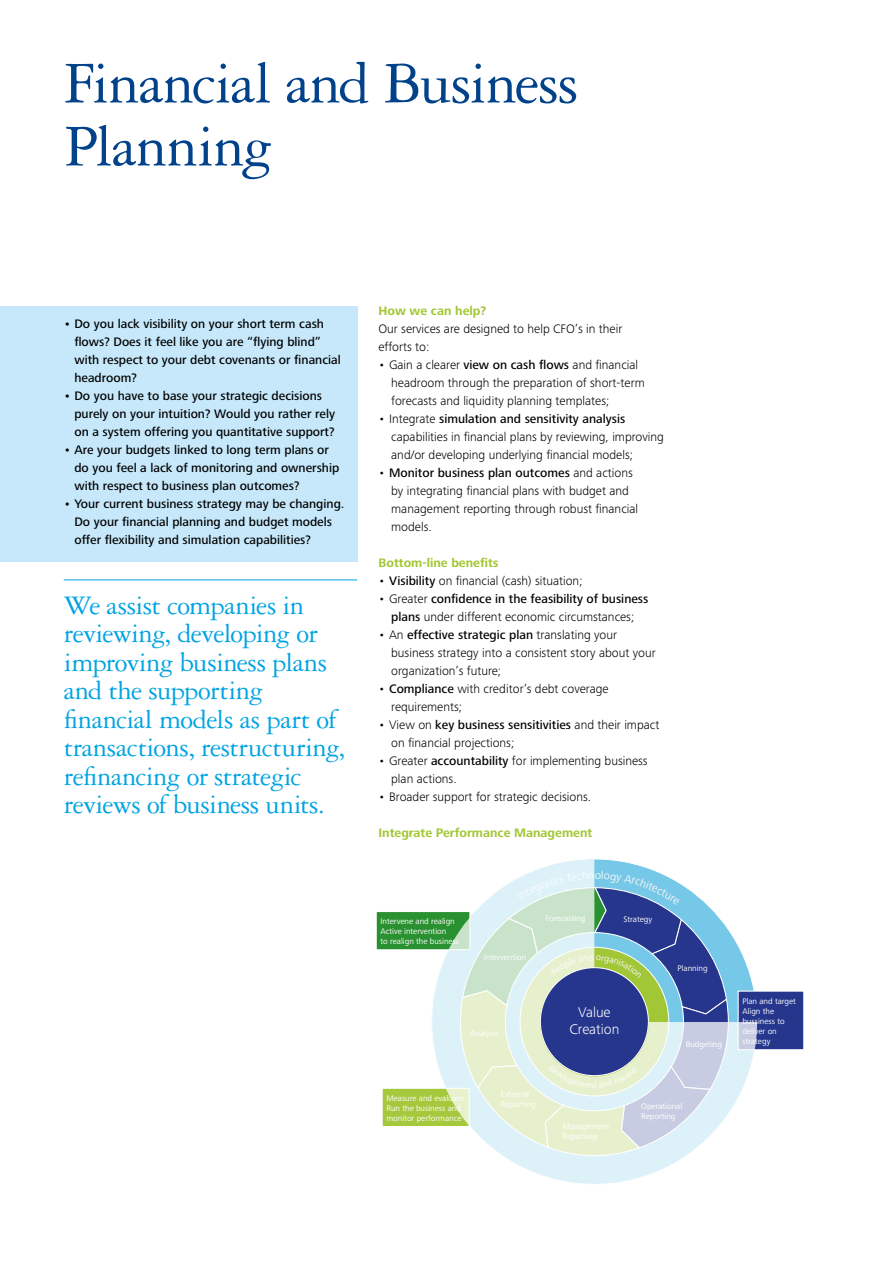
<style>
.page{position:relative;width:893px;height:1263px;background:#fff}
.page>*{position:absolute;margin:0;border:0;box-sizing:border-box;transform-origin:0 0}
.t1{font:63px/63px "Garamond 3 LT Std";letter-spacing:-.025em;color:#01428b}
.t2{font:28.5px/28.5px "Garamond 3 LT Std";letter-spacing:-.02em;color:#00a3e2}
.t3{font:300 14.55px/17.5px "Frutiger Next Pro";color:#fff;text-align:center}
.t4{font:300 12.75px/18px "Frutiger Next Pro";color:#000}
.t5{font:500 12.75px/18px "Frutiger Next Pro";color:#000}
.t6{font:700 12.75px "Frutiger Next Pro";color:#a2c632}
.t7{font:8.4px/10.1px "Frutiger Next Pro";color:#fff}
.s1{font-weight:500}
</style>
<div class="page">
<hr style="left:64px;top:580px;width:293px;height:1px;background:#00a3e2">
<div style="left:0;top:306px;width:357px;height:255px;background:#c6e8fa"></div>
<div style="left:738px;top:991px;width:66px;height:59px;background:#25368c"></div>
<div style="left:738px;top:990px;width:66px;height:60px;border:1px solid #fff"></div>
<div style="left:382px;top:1088px;width:87px;height:38px;background:#a5c83c"></div>
<div style="left:382px;top:1088px;width:88px;height:39px;border:1px solid #fff"></div>
<div style="left:376px;top:911px;width:94px;height:39px;background:#2a9131"></div>
<div style="left:376px;top:911px;width:94px;height:39px;border:1px solid #fff"></div>
<svg style="left:432px;top:859px;width:325px;height:325px"></svg>
<svg style="left:459px;top:871px;width:270px;height:286px;background:#adc1cb"></svg>
<h1 class="t1" style="left:64px;top:52px;width:516px">Financial and Business<br>Planning</h1>
<p class="t5" style="left:74px;top:315px;width:268px;text-indent:-11px">• Do you lack visibility on your short term cash flows? Does it feel like you are “flying blind” with respect to your debt covenants or financial headroom?</p>
<p class="t5" style="left:74px;top:387px;width:262px;text-indent:-11px">• Do you have to base your strategic decisions purely on your intuition? Would you rather rely on a system offering you quantitative support?</p>
<p class="t5" style="left:74px;top:441px;width:266px;text-indent:-11px">• Are your budgets linked to long term plans or do you feel a lack of monitoring and ownership with respect to business plan outcomes?</p>
<p class="t5" style="left:74px;top:495px;width:272px;text-indent:-11px">• Your current business strategy may be changing.<br>Do your financial planning and budget models offer flexibility and simulation capabilities?</p>
<h2 class="t2" style="left:64px;top:591px;width:283px">We assist companies in reviewing, developing or improving business plans and the supporting financial models as part of transactions, restructuring, refinancing or strategic reviews of business units.</h2>
<p class="t6" style="left:378px;top:303px;width:109px">How we can help?</p>
<p class="t4" style="left:378px;top:319px;width:245px">Our services are designed to help CFO’s in their efforts to:</p>
<p class="t4" style="left:391px;top:355px;width:255px;text-indent:-13px">• Gain a clearer <span class="s1">view on cash flows</span> and financial headroom through the preparation of short-term forecasts and liquidity planning templates;</p>
<p class="t4" style="left:391px;top:409px;width:274px;text-indent:-13px">• Integrate <span class="s1">simulation and sensitivity analysis </span>capabilities in financial plans by reviewing, improving and/or developing underlying financial models;</p>
<p class="t4" style="left:391px;top:463px;width:249px;text-indent:-13px">• <span class="s1">Monitor business plan outcomes</span> and actions by integrating financial plans with budget and management reporting through robust financial models.</p>
<p class="t6" style="left:378px;top:555px;width:122px">Bottom-line benefits</p>
<p class="t4" style="left:378px;top:571px;width:206px">• <span class="s1">Visibility</span> on financial (cash) situation;</p>
<p class="t4" style="left:378px;top:589px;width:272px;text-align:center">• Greater <span class="s1">confidence in the feasibility of business plans</span> under different economic circumstances;</p>
<p class="t4" style="left:391px;top:625px;width:266px;text-indent:-13px">• An <span class="s1">effective strategic plan</span> translating your business strategy into a consistent story about your organization’s future;</p>
<p class="t4" style="left:391px;top:679px;width:219px;text-indent:-13px">• <span class="s1">Compliance</span> with creditor’s debt coverage requirements;</p>
<p class="t4" style="left:391px;top:715px;width:270px;text-indent:-13px">• View on <span class="s1">key business sensitivities</span> and their impact on financial projections;</p>
<p class="t4" style="left:391px;top:751px;width:258px;text-indent:-13px">• Greater <span class="s1">accountability</span> for implementing business plan actions.</p>
<p class="t4" style="left:378px;top:787px;width:214px">• Broader support for strategic decisions.</p>
<p class="t6" style="left:378px;top:825px;width:215px">Integrate Performance Management</p>
<p class="t7" style="left:380px;top:916px;width:80px">Intervene and realign<br>Active intervention<br>to realign the business</p>
<p class="t7" style="left:484px;top:952px;width:44px">Intervention</p>
<p class="t7" style="left:545px;top:913px;width:42px">Forecasting</p>
<p class="t7" style="left:623px;top:914px;width:30px">Strategy</p>
<p class="t7" style="left:677px;top:963px;width:32px">Planning</p>
<p class="t7" style="left:470px;top:1028px;width:29px">Analysis</p>
<p class="t7" style="left:386px;top:1093px;width:79px">Measure and evaluate<br>Run the business and monitor performance</p>
<p class="t7" style="left:501px;top:1089px;width:36px">External<br>Reporting</p>
<p class="t3" style="left:569px;top:1003px;width:51px">Value<br>Creation</p>
<p class="t7" style="left:594px;top:1080px;width:4px">t</p>
<p class="t7" style="left:562px;top:1121px;width:49px">Management<br>Reporting</p>
<p class="t7" style="left:686px;top:1039px;width:38px">Budgeting</p>
<p class="t7" style="left:641px;top:1101px;width:43px">Operational<br>Reporting</p>
<p class="t7" style="left:742px;top:996px;width:55px">Plan and target<br>Align the bussiness to deliver on strategy</p>
</div>
